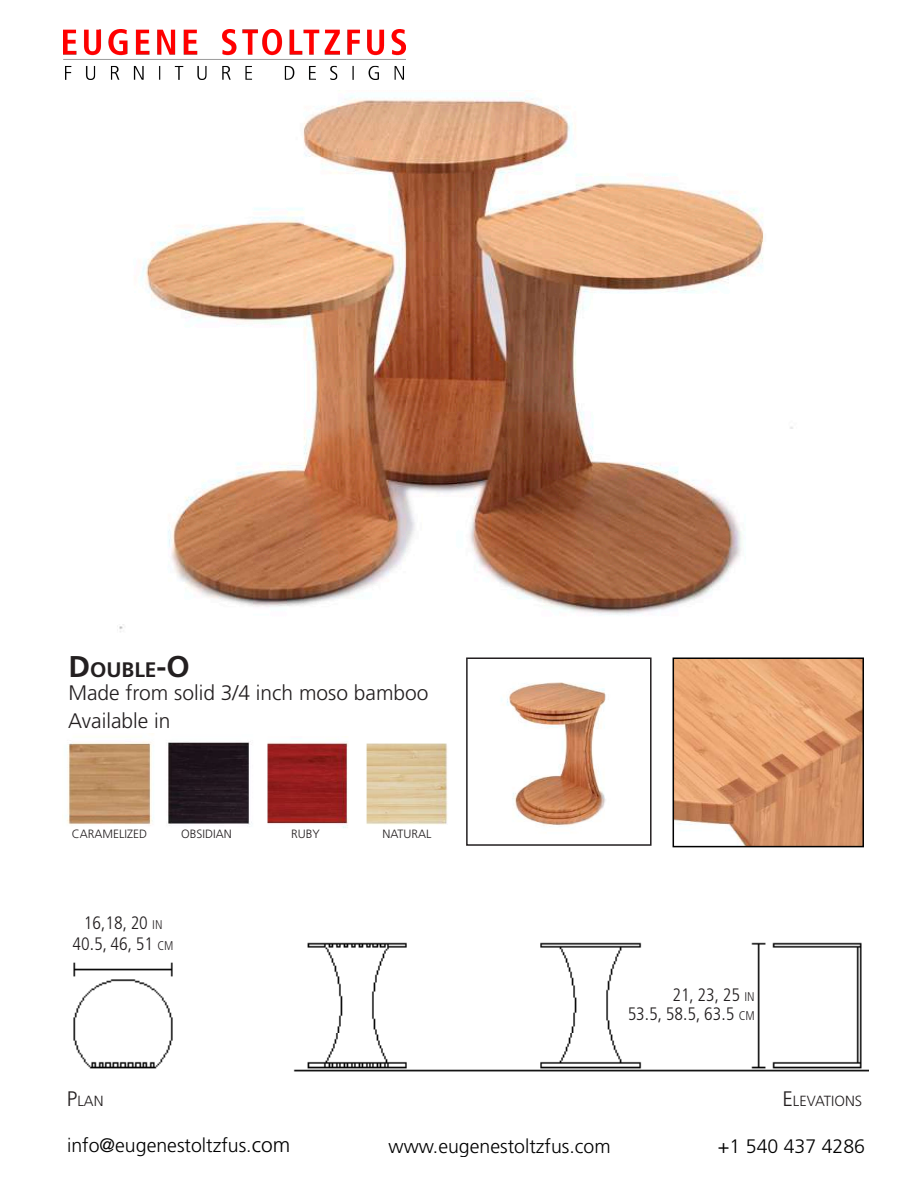
<style>
.page{position:relative;width:918px;height:1188px;background:#fff}
.page>*{position:absolute;margin:0;border:0;box-sizing:border-box;transform-origin:0 0}
.t1{font:300 21px/27.8px "Frutiger LT Std";color:#231f20}
.t2{font:700 21px "Frutiger LT Std";color:#231f20}
.t3{font:300 19.5px "Frutiger LT Std";color:#000}
.t4{font:300 condensed 18px/19.2px "Frutiger LT Std";color:#231f20;text-align:right}
.t5{font:300 14.7px "Frutiger LT Std";color:#231f20}
.t6{font:300 12px "Frutiger LT Std";color:#231f20}
.s1{font-size:30px}
.s2{font-size:12.6px}
.s3{font-size:21px}
</style>
<div class="page">
<img style="left:63px;top:30px;width:342px;height:50px">
<img style="left:676px;top:660px;width:185px;height:184px">
<div style="left:673px;top:657px;width:191px;height:190px;border:2px solid #000"></div>
<img style="left:501px;top:682px;width:105px;height:144px">
<div style="left:466px;top:657px;width:186px;height:189px;border:2px solid #231f20"></div>
<img style="left:119px;top:90px;width:674px;height:542px">
<img style="left:73px;top:942px;width:796px;height:130px">
<img style="left:366px;top:743px;width:82px;height:82px">
<img style="left:67px;top:741px;width:87px;height:84px">
<img style="left:168px;top:741px;width:84px;height:86px">
<img style="left:267px;top:736px;width:81px;height:92px">
<p class="t2" style="left:68px;top:657px;width:123px"><span class="s1">D</span>OUBLE<span class="s1">-O</span></p>
<p class="t1" style="left:68px;top:679px;width:362px">Made from solid 3/4 inch moso bamboo<br>Available in</p>
<p class="t6" style="left:72px;top:827px;width:77px">CARAMELIZED</p>
<p class="t6" style="left:181px;top:827px;width:52px">OBSIDIAN</p>
<p class="t6" style="left:291px;top:827px;width:30px">RUBY</p>
<p class="t6" style="left:382px;top:827px;width:51px">NATURAL</p>
<p class="t4" style="left:84px;top:914px;width:80px">16,18, 20 <span class="s2">IN</span></p>
<p class="t4" style="left:72px;top:934px;width:103px">40.5, 46, 51 <span class="s2">CM</span></p>
<p class="t4" style="left:628px;top:985px;width:129px">21, 23, 25 <span class="s2">IN<br></span>53.5, 58.5, 63.5 <span class="s2">CM</span></p>
<p class="t5" style="left:67px;top:1093px;width:38px"><span class="s3">P</span>LAN</p>
<p class="t5" style="left:782px;top:1093px;width:81px"><span class="s3">E</span>LEVATIONS</p>
<p class="t3" style="left:67px;top:1135px;width:225px">info@eugenestoltzfus.<span class="s3">com</span></p>
<p class="t3" style="left:388px;top:1135px;width:224px">www.eugenestoltzfus.com</p>
<p class="t3" style="left:718px;top:1135px;width:149px">+1 540 437 4286</p>
</div>
